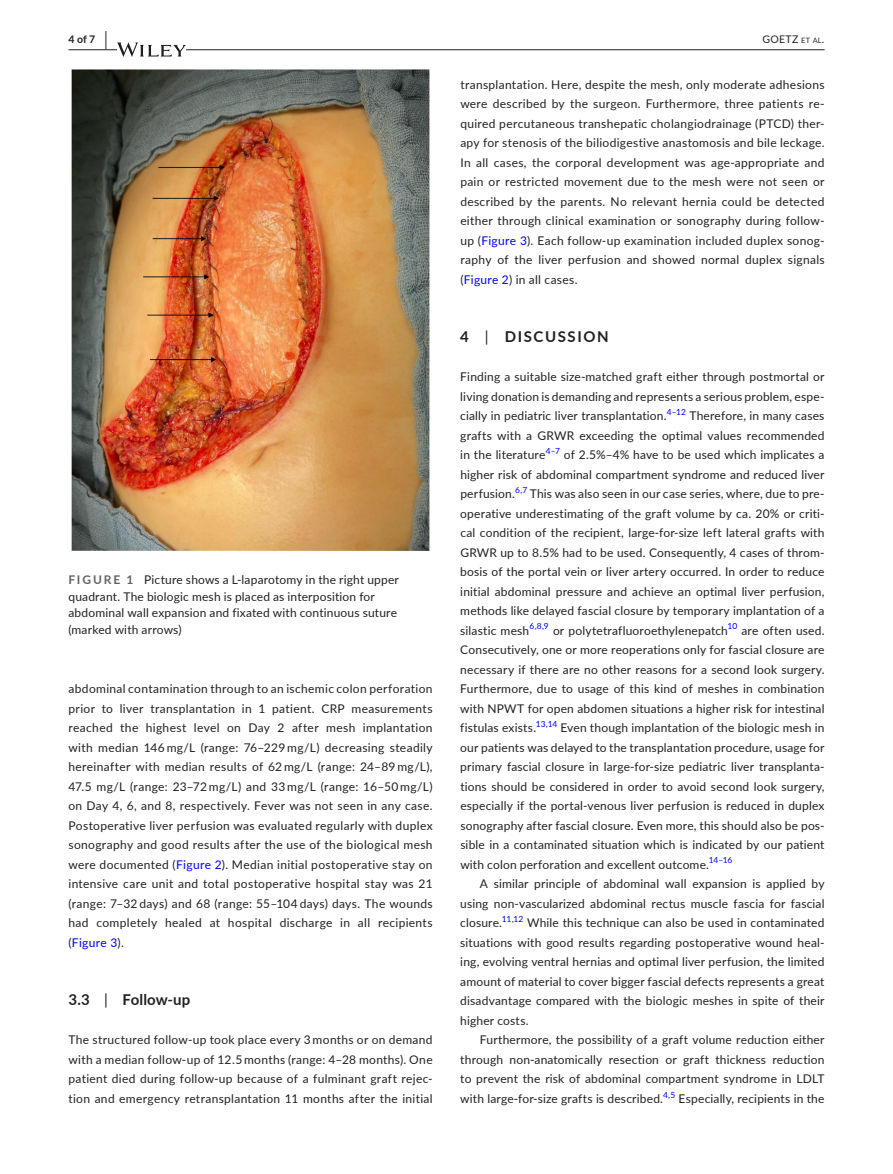
<style>
.page{position:relative;width:893px;height:1174px;background:#fff}
.page>*{position:absolute;margin:0;border:0;box-sizing:border-box;transform-origin:0 0}
.t1{font:700 15px "Lato";letter-spacing:.005em;color:#231f20}
.t2{font:700 15px "Lato";letter-spacing:.1em;color:#231f20}
.t3{font:12px/19.5px "Lato";letter-spacing:.015em;color:#231f20;text-align:justify}
.t4{font:10.5px "Lato";letter-spacing:.03em;color:#231f20}
.t5{font:700 10.5px "Lato";color:#231f20}
.t6{font:8.4px "Lato";letter-spacing:-.005em;color:#00f}
.s1{font-size:19.5px}
.s2{font-size:7.35px}
.s3{font-weight:700;color:#636366}
.s4{color:#00f}
.s5{font-weight:400}
</style>
<div class="page">
<hr style="left:68px;top:49px;width:756px;height:1px;background:#231f20">
<svg style="left:117px;top:42px;width:69px;height:15px"></svg>
<div style="left:68px;top:69px;width:365px;height:483px;background:linear-gradient(to bottom,#fff,#fff)"></div>
<img style="left:72px;top:69px;width:357px;height:483px">
<p class="t5" style="left:68px;top:31px;width:40px">4 of 7 <span class="s1">|</span></p>
<p class="t4" style="left:762px;top:31px;width:63px">GOETZ <span class="s2">et al</span>.</p>
<p class="t3" style="left:68px;top:571px;width:332px;line-height:16.5px;text-align:left"><span class="s3">FIGURE 1</span> Picture shows a L-laparotomy in the right upper quadrant. The biologic mesh is placed as interposition for abdominal wall expansion and fixated with continuous suture (marked with arrows)</p>
<p class="t3" style="left:68px;top:678px;width:366px">abdominal contamination through to an ischemic colon perforation prior to liver transplantation in 1 patient. CRP measurements reached the highest level on Day 2 after mesh implantation with median 146 mg/L (range: 76–229 mg/L) decreasing steadily hereinafter with median results of 62 mg/L (range: 24–89 mg/L), 47.5 mg/L (range: 23–72 mg/L) and 33 mg/L (range: 16–50 mg/L) on Day 4, 6, and 8, respectively. Fever was not seen in any case.<br>Postoperative liver perfusion was evaluated regularly with duplex sonography and good results after the use of the biological mesh were documented (<span class="s4">Figure 2</span>). Median initial postoperative stay on intensive care unit and total postoperative hospital stay was 21 (range: 7–32 days) and 68 (range: 55–104 days) days. The wounds had completely healed at hospital discharge in all recipients (<span class="s4">Figure 3</span>).</p>
<p class="t1" style="left:68px;top:989px;width:123px">3.3 <span class="s5">|</span> Follow-up</p>
<p class="t3" style="left:68px;top:1029px;width:366px">The structured follow-up took place every 3 months or on demand with a median follow-up of 12.5 months (range: 4–28 months). One patient died during follow-up because of a fulminant graft rejec&shy;tion and emergency retransplantation 11 months after the initial</p>
<p class="t3" style="left:460px;top:74px;width:366px">transplantation. Here, despite the mesh, only moderate adhesions were described by the surgeon. Furthermore, three patients re&shy;quired percutaneous transhepatic cholangiodrainage (PTCD) ther&shy;apy for stenosis of the biliodigestive anastomosis and bile leckage.<br>In all cases, the corporal development was age-appropriate and pain or restricted movement due to the mesh were not seen or described by the parents. No relevant hernia could be detected either through clinical examination or sonography during follow&shy;up (<span class="s4">Figure 3</span>). Each follow-up examination included duplex sonog&shy;raphy of the liver perfusion and showed normal duplex signals (<span class="s4">Figure 2</span>) in all cases.</p>
<p class="t2" style="left:460px;top:326px;width:150px">4 <span class="s5">|</span> DISCUSSION</p>
<p class="t3" style="left:460px;top:366px;width:366px">Finding a suitable size-matched graft either through postmortal or living donation is demanding and represents a serious problem, espe&shy;cially in pediatric liver transplantation.</p>
<p class="t6" style="left:667px;top:406px;width:21px">4–12</p>
<p class="t3" style="left:460px;top:405px;width:366px;text-indent:229px">Therefore, in many cases grafts with a GRWR exceeding the optimal values recommended in the literature</p>
<p class="t6" style="left:546px;top:445px;width:16px">4–7</p>
<p class="t3" style="left:460px;top:444px;width:366px;text-indent:104px">of 2.5%–4% have to be used which implicates a higher risk of abdominal compartment syndrome and reduced liver perfusion.</p>
<p class="t6" style="left:515px;top:484px;width:14px">6,7</p>
<p class="t3" style="left:460px;top:483px;width:366px;text-indent:69px">This was also seen in our case series, where, due to pre&shy;operative underestimating of the graft volume by ca. 20% or criti&shy;cal condition of the recipient, large-for-size left lateral grafts with GRWR up to 8.5% had to be used. Consequently, 4 cases of throm&shy;bosis of the portal vein or liver artery occurred. In order to reduce initial abdominal pressure and achieve an optimal liver perfusion, methods like delayed fascial closure by temporary implantation of a silastic mesh</p>
<p class="t6" style="left:529px;top:620px;width:21px">6,8,9</p>
<p class="t3" style="left:553px;top:620px;width:176px">or polytetrafluoroethylenepatch</p>
<p class="t6" style="left:728px;top:620px;width:11px">10</p>
<p class="t3" style="left:460px;top:620px;width:366px;text-indent:281px">are often used.<br>Consecutively, one or more reoperations only for fascial closure are necessary if there are no other reasons for a second look surgery.<br>Furthermore, due to usage of this kind of meshes in combination with NPWT for open abdomen situations a higher risk for intestinal fistulas exists.</p>
<p class="t6" style="left:536px;top:718px;width:23px">13,14</p>
<p class="t3" style="left:460px;top:717px;width:366px;text-indent:100px">Even though implantation of the biologic mesh in our patients was delayed to the transplantation procedure, usage for primary fascial closure in large-for-size pediatric liver transplanta&shy;tions should be considered in order to avoid second look surgery, especially if the portal-venous liver perfusion is reduced in duplex sonography after fascial closure. Even more, this should also be pos&shy;sible in a contaminated situation which is indicated by our patient with colon perforation and excellent outcome.<sup>14–16</sup></p>
<p class="t3" style="left:460px;top:873px;width:366px;text-indent:20px">A similar principle of abdominal wall expansion is applied by using non-vascularized abdominal rectus muscle fascia for fascial closure.</p>
<p class="t6" style="left:502px;top:913px;width:23px">11,12</p>
<p class="t3" style="left:460px;top:912px;width:366px;text-indent:67px">While this technique can also be used in contaminated situations with good results regarding postoperative wound heal&shy;ing, evolving ventral hernias and optimal liver perfusion, the limited amount of material to cover bigger fascial defects represents a great disadvantage compared with the biologic meshes in spite of their higher costs.</p>
<p class="t3" style="left:460px;top:1029px;width:366px;text-indent:20px">Furthermore, the possibility of a graft volume reduction either through non-anatomically resection or graft thickness reduction to prevent the risk of abdominal compartment syndrome in LDLT with large-for-size grafts is described.<sup>4,5</sup> Especially, recipients in the</p>
</div>
